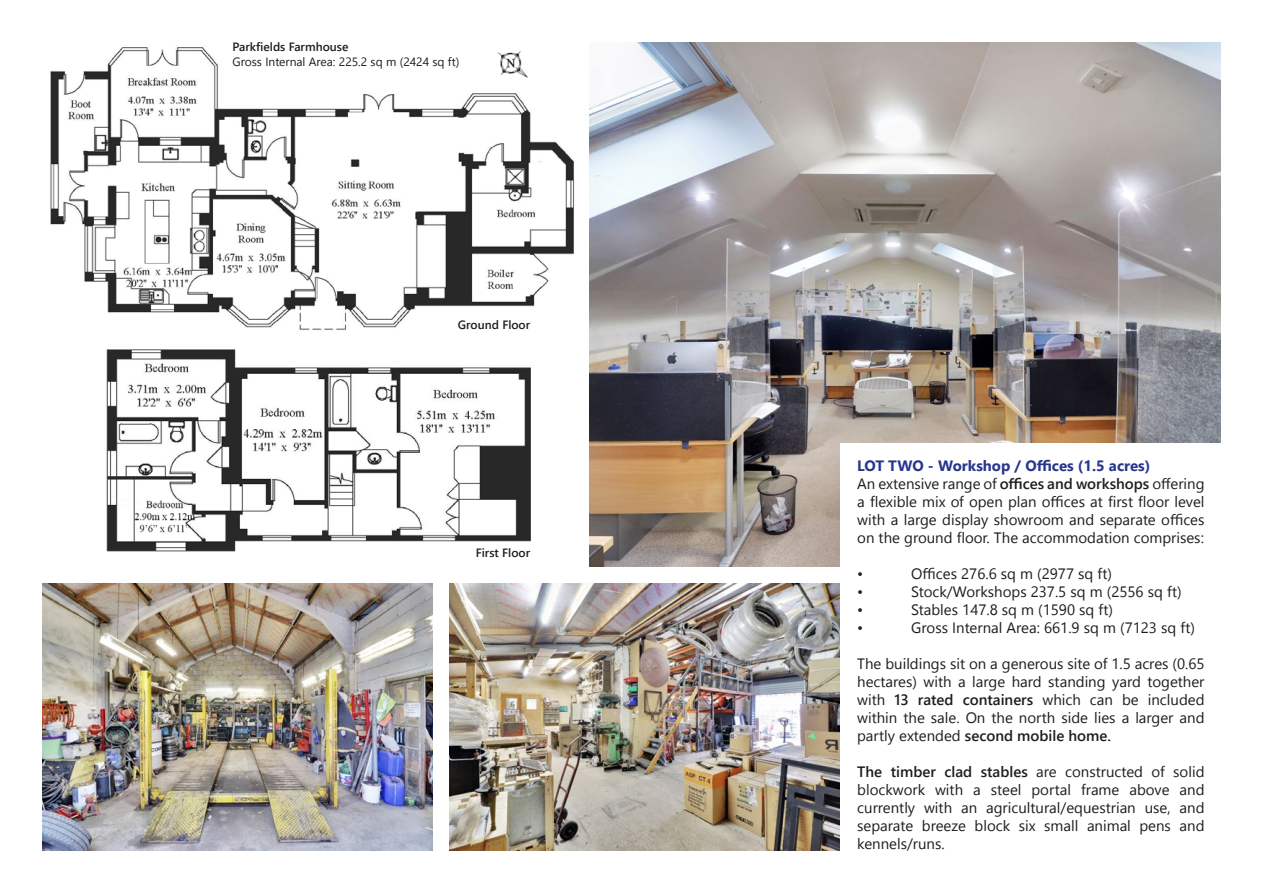
<style>
.page{position:relative;width:1263px;height:893px;background:#fff}
.page>*{position:absolute;margin:0;border:0;box-sizing:border-box;transform-origin:0 0}
.t1{font:15px/18px "Segoe UI";color:#1d1d1b;text-align:justify}
.t2{font:700 15px "Segoe UI";color:#26368c}
.t3{font:600 12px "Segoe UI";color:#1d1d1b}
.t4{font:12px "Segoe UI";color:#1d1d1b}
.s1{font-weight:600}
</style>
<div class="page">
<img style="left:50px;top:47px;width:525px;height:283px">
<img style="left:450px;top:583px;width:390px;height:267px">
<img style="left:43px;top:583px;width:390px;height:267px">
<img style="left:590px;top:43px;width:630px;height:523px">
<img style="left:106px;top:349px;width:425px;height:203px">
<div style="left:105px;top:320px;width:94px;height:17px;background:#fff"></div>
<img style="left:489px;top:47px;width:46px;height:41px">
<div style="left:840px;top:443px;width:381px;height:428px;background:#fff"></div>
<p class="t3" style="left:233px;top:37px;width:117px">Parkfields Farmhouse</p>
<p class="t4" style="left:233px;top:52px;width:228px">Gross Internal Area: 225.2 sq m (2424 sq ft)</p>
<p class="t3" style="left:458px;top:315px;width:74px">Ground Floor</p>
<p class="t3" style="left:476px;top:543px;width:56px">First Floor</p>
<p class="t2" style="left:857px;top:454px;width:295px">LOT TWO - Workshop / Offices (1.5 acres)</p>
<p class="t1" style="left:857px;top:475px;width:349px">An extensive range of <span class="s1">offices and workshops</span> offering a flexible mix of open plan offices at first floor level with a large display showroom and separate offices on the ground floor. The accommodation comprises:</p>
<p class="t1" style="left:857px;top:565px;width:8px">•</p>
<p class="t1" style="left:911px;top:565px;width:202px">Offices 276.6 sq m (2977 sq ft)</p>
<p class="t1" style="left:857px;top:583px;width:8px">•</p>
<p class="t1" style="left:911px;top:583px;width:272px">Stock/Workshops 237.5 sq m (2556 sq ft)</p>
<p class="t1" style="left:857px;top:601px;width:8px">•</p>
<p class="t1" style="left:911px;top:601px;width:203px">Stables 147.8 sq m (1590 sq ft)</p>
<p class="t1" style="left:857px;top:619px;width:8px">•</p>
<p class="t1" style="left:911px;top:619px;width:285px">Gross Internal Area: 661.9 sq m (7123 sq ft)</p>
<p class="t1" style="left:857px;top:655px;width:349px">The buildings sit on a generous site of 1.5 acres (0.65 hectares) with a large hard standing yard together with <span class="s1">13 rated containers</span> which can be included within the sale. On the north side lies a larger and partly extended <span class="s1">second mobile home.</span></p>
<p class="t1" style="left:857px;top:763px;width:349px"><span class="s1">The timber clad stables</span> are constructed of solid blockwork with a steel portal frame above and currently with an agricultural/equestrian use, and separate breeze block six small animal pens and kennels/runs.</p>
</div>
